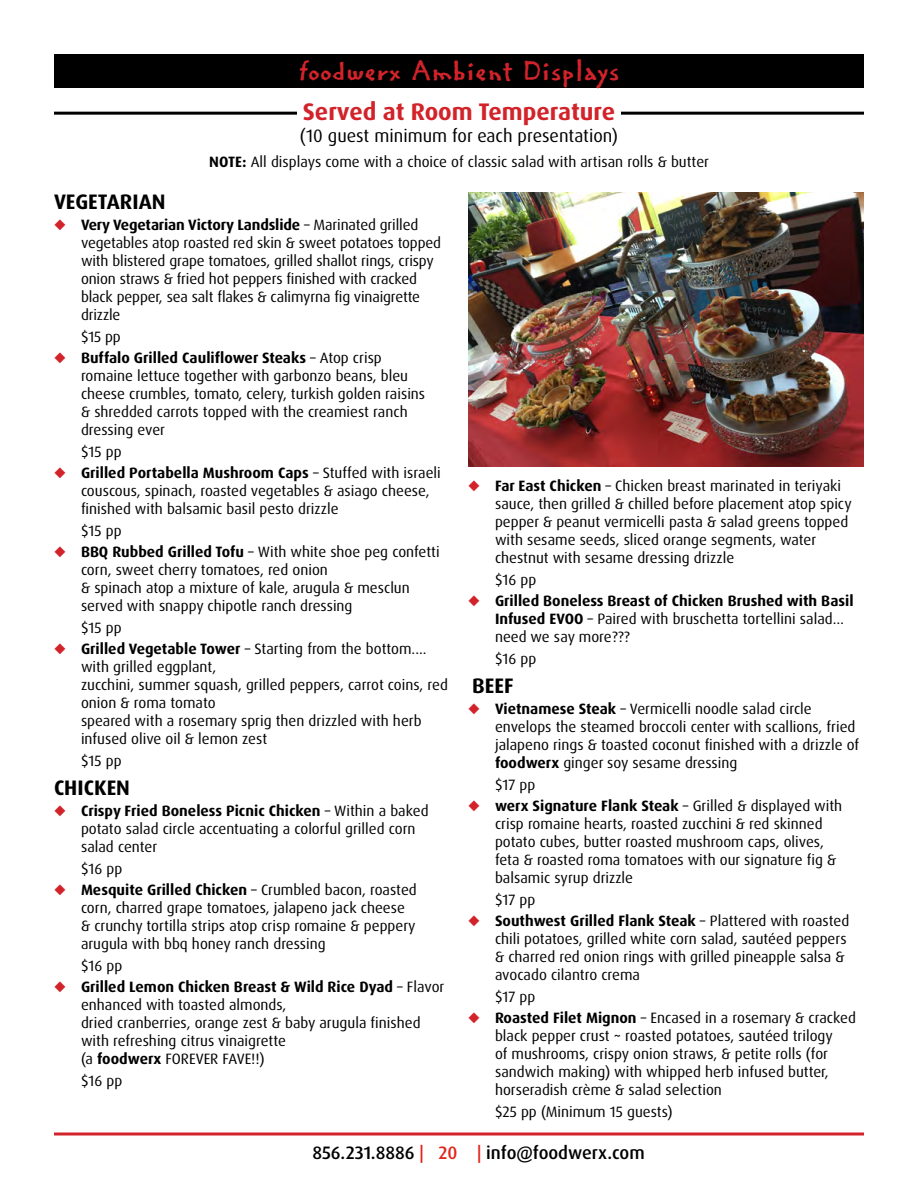
<style>
.page{position:relative;width:918px;height:1188px;background:#fff}
.page>*{position:absolute;margin:0;border:0;box-sizing:border-box;transform-origin:0 0}
.t1{font:30px "Regular Joe";color:#d2232a}
.t2{font:700 24px "Dax Pro";color:#d2232a}
.t3{font:700 21px "Dax Pro";color:#000}
.t4{font:18px "Dax Pro";color:#000}
.t5{font:500 18px "Dax Pro";color:#000}
.t6{font:15px/18px "Dax Pro";color:#000}
.t7{font:700 15px/18px "Dax Pro";color:#000}
.s1{font-weight:700}
.s2{color:#d2232a}
.s3{font-weight:400}
.s4{color:#e1251b}
</style>
<div class="page">
<svg style="left:54px;top:1132px;width:810px;height:4px"></svg>
<div style="left:54px;top:54px;width:810px;height:33px;background:#000"></div>
<hr style="left:54px;top:112px;width:243px;height:3px;background:#000">
<hr style="left:621px;top:112px;width:243px;height:3px;background:#000">
<img style="left:468px;top:192px;width:396px;height:275px">
<h1 class="t1" style="left:299px;top:52px;width:322px">foodwerx Ambient Displays</h1>
<h2 class="t2" style="left:303px;top:97px;width:314px">Served at Room Temperature</h2>
<p class="t4" style="left:300px;top:124px;width:320px">(10 guest minimum for each presentation)</p>
<p class="t6" style="left:209px;top:153px;width:501px"><span class="s1">NOTE:</span> All displays come with a choice of classic salad with artisan rolls &amp; butter</p>
<h3 class="t3" style="left:54px;top:188px;width:113px">VEGETARIAN</h3>
<p class="t6" style="left:81px;top:216px;width:362px;text-indent:-27px"><span class="s2">◆</span> <span class="s1">Very Vegetarian Victory Landslide</span> – Marinated grilled vegetables atop roasted red skin &amp; sweet potatoes topped with blistered grape tomatoes, grilled shallot rings, crispy onion straws &amp; fried hot peppers finished with cracked black pepper, sea salt flakes &amp; calimyrna fig vinaigrette drizzle</p>
<p class="t6" style="left:81px;top:328px;width:41px">$15 pp</p>
<p class="t6" style="left:81px;top:349px;width:346px;text-indent:-27px"><span class="s2">◆</span> <span class="s1">Buffalo Grilled Cauliflower Steaks</span> – Atop crisp romaine lettuce together with garbonzo beans, bleu cheese crumbles, tomato, celery, turkish golden raisins &amp; shredded carrots topped with the creamiest ranch dressing ever</p>
<p class="t6" style="left:81px;top:443px;width:42px">$15 pp</p>
<p class="t6" style="left:81px;top:464px;width:361px;text-indent:-27px"><span class="s2">◆</span> <span class="s1">Grilled Portabella Mushroom Caps</span> – Stuffed with israeli couscous, spinach, roasted vegetables &amp; asiago cheese, finished with balsamic basil pesto drizzle</p>
<p class="t6" style="left:81px;top:522px;width:42px">$15 pp</p>
<p class="t6" style="left:81px;top:543px;width:360px;text-indent:-27px"><span class="s2">◆</span> <span class="s1">BBQ Rubbed Grilled Tofu</span> – With white shoe peg confetti corn, sweet cherry tomatoes, red onion<br>&amp; spinach atop a mixture of kale, arugula &amp; mesclun served with snappy chipotle ranch dressing</p>
<p class="t6" style="left:81px;top:619px;width:42px">$15 pp</p>
<p class="t6" style="left:81px;top:640px;width:368px;text-indent:-27px"><span class="s2">◆</span> <span class="s1">Grilled Vegetable Tower</span> – Starting from the bottom.... with grilled eggplant,<br>zucchini, summer squash, grilled peppers, carrot coins, red onion &amp; roma tomato<br>speared with a rosemary sprig then drizzled with herb infused olive oil &amp; lemon zest</p>
<p class="t6" style="left:81px;top:752px;width:42px">$15 pp</p>
<h3 class="t3" style="left:54px;top:774px;width:78px">CHICKEN</h3>
<p class="t6" style="left:81px;top:802px;width:349px;text-indent:-27px"><span class="s2">◆</span> <span class="s1">Crispy Fried Boneless Picnic Chicken</span> – Within a baked potato salad circle accentuating a colorful grilled corn salad center</p>
<p class="t6" style="left:81px;top:859px;width:43px">$16 pp</p>
<p class="t6" style="left:81px;top:881px;width:337px;text-indent:-27px"><span class="s2">◆</span> <span class="s1">Mesquite Grilled Chicken</span> – Crumbled bacon, roasted corn, charred grape tomatoes, jalapeno jack cheese &amp; crunchy tortilla strips atop crisp romaine &amp; peppery arugula with bbq honey ranch dressing</p>
<p class="t6" style="left:81px;top:956px;width:43px">$16 pp</p>
<p class="t6" style="left:81px;top:978px;width:365px;text-indent:-27px"><span class="s2">◆</span> <span class="s1">Grilled Lemon Chicken Breast &amp; Wild Rice Dyad</span> – Flavor enhanced with toasted almonds,<br>dried cranberries, orange zest &amp; baby arugula finished with refreshing citrus vinaigrette<br>(a <span class="s1">foodwerx</span> FOREVER FAVE!!)</p>
<p class="t6" style="left:81px;top:1071px;width:43px">$16 pp</p>
<p class="t6" style="left:495px;top:477px;width:358px;text-indent:-27px"><span class="s2">◆</span> <span class="s1">Far East Chicken</span> – Chicken breast marinated in teriyaki sauce, then grilled &amp; chilled before placement atop spicy pepper &amp; peanut vermicelli pasta &amp; salad greens topped with sesame seeds, sliced orange segments, water chestnut with sesame dressing drizzle</p>
<p class="t6" style="left:495px;top:571px;width:43px">$16 pp</p>
<p class="t7" style="left:495px;top:592px;width:360px;text-indent:-27px"><span class="s2">◆</span> Grilled Boneless Breast of Chicken Brushed with Basil<br>Infused EVOO <span class="s3">– Paired with bruschetta tortellini salad… need we say more???</span></p>
<p class="t6" style="left:495px;top:650px;width:43px">$16 pp</p>
<h3 class="t3" style="left:472px;top:672px;width:43px">BEEF</h3>
<p class="t6" style="left:495px;top:700px;width:366px;text-indent:-27px"><span class="s2">◆</span> <span class="s1">Vietnamese Steak</span> – Vermicelli noodle salad circle envelops the steamed broccoli center with scallions, fried jalapeno rings &amp; toasted coconut finished with a drizzle of <span class="s1">foodwerx</span> ginger soy sesame dressing</p>
<p class="t6" style="left:495px;top:775px;width:42px">$17 pp</p>
<p class="t6" style="left:495px;top:797px;width:349px;text-indent:-27px"><span class="s2">◆</span> <span class="s1">werx Signature Flank Steak</span> – Grilled &amp; displayed with crisp romaine hearts, roasted zucchini &amp; red skinned potato cubes, butter roasted mushroom caps, olives, feta &amp; roasted roma tomatoes with our signature fig &amp; balsamic syrup drizzle</p>
<p class="t6" style="left:495px;top:890px;width:42px">$17 pp</p>
<p class="t6" style="left:495px;top:912px;width:356px;text-indent:-27px"><span class="s2">◆</span> <span class="s1">Southwest Grilled Flank Steak</span> – Plattered with roasted chili potatoes, grilled white corn salad, sautéed peppers &amp; charred red onion rings with grilled pineapple salsa &amp; avocado cilantro crema</p>
<p class="t6" style="left:495px;top:987px;width:42px">$17 pp</p>
<p class="t6" style="left:495px;top:1009px;width:362px;text-indent:-27px"><span class="s2">◆</span> <span class="s1">Roasted Filet Mignon</span> – Encased in a rosemary &amp; cracked black pepper crust ~ roasted potatoes, sautéed trilogy<br>of mushrooms, crispy onion straws, &amp; petite rolls (for sandwich making) with whipped herb infused butter, horseradish crème &amp; salad selection</p>
<p class="t6" style="left:495px;top:1102px;width:179px">$25 pp (Minimum 15 guests)</p>
<p class="t5" style="left:312px;top:1141px;width:334px">856.231.8886 <span class="s4">| 20 |</span> info@foodwerx.com</p>
</div>
